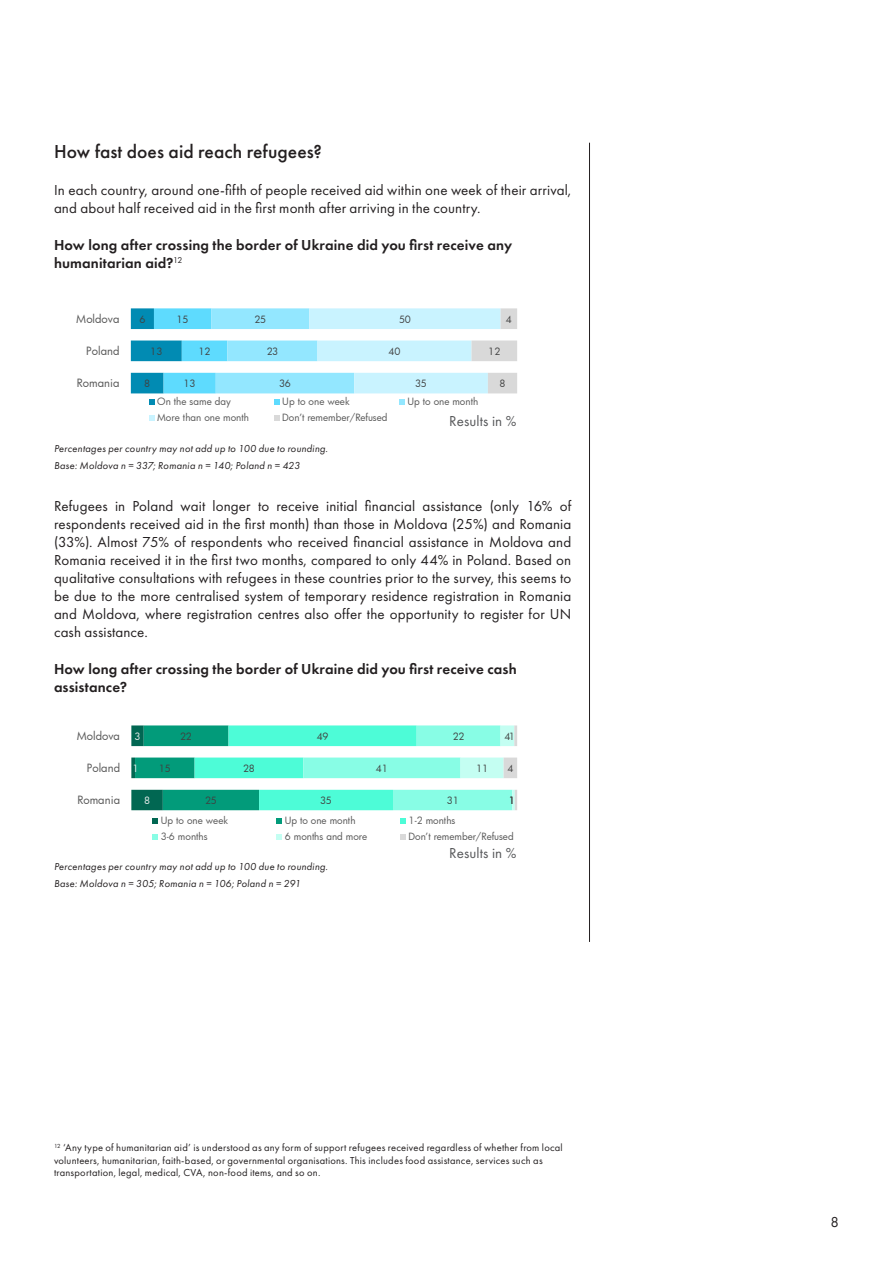
<style>
.page{position:relative;width:893px;height:1263px;background:#fff}
.page>*{position:absolute;margin:0;border:0;box-sizing:border-box;transform-origin:0 0}
.t1{font:500 19.5px "Futura PT";color:#231f20}
.t2{font:15px/18px "Futura PT";letter-spacing:.01em;color:#231f20}
.t3{font:600 15px/18.6px "Futura PT";letter-spacing:.01em;color:#231f20}
.t4{font:15px "Futura PT";letter-spacing:.01em;color:#57585a}
.t5{font:11.1px "Futura";letter-spacing:.005em;color:#595959}
.t6{font:10.5px/12.6px "Futura PT";letter-spacing:.02em;color:#231f20}
.t7{font:italic 10.5px "Futura PT";letter-spacing:.02em;color:#231f20}
.t8{font:9.75px "Futura";color:#595959}
.t9{font:9.75px "Futura";letter-spacing:-.03em;color:#404040}
.t10{font:9.75px "Futura";color:#f2f2f2}
</style>
<div class="page">
<hr style="left:589px;top:143px;width:1px;height:799px;background:#231f20">
<svg style="left:131px;top:308px;width:386px;height:85px"></svg>
<svg style="left:149px;top:399px;width:6px;height:5px"></svg>
<svg style="left:274px;top:399px;width:6px;height:5px"></svg>
<svg style="left:399px;top:399px;width:6px;height:5px"></svg>
<svg style="left:149px;top:415px;width:6px;height:5px"></svg>
<svg style="left:274px;top:415px;width:6px;height:5px"></svg>
<svg style="left:131px;top:725px;width:386px;height:85px"></svg>
<svg style="left:152px;top:818px;width:6px;height:6px"></svg>
<svg style="left:276px;top:818px;width:6px;height:6px"></svg>
<svg style="left:400px;top:818px;width:6px;height:6px"></svg>
<svg style="left:152px;top:834px;width:6px;height:6px"></svg>
<svg style="left:276px;top:834px;width:6px;height:6px"></svg>
<svg style="left:400px;top:834px;width:6px;height:6px"></svg>
<h1 class="t1" style="left:54px;top:139px;width:270px">How fast does aid reach refugees?</h1>
<h1 class="t2" style="left:54px;top:180px;width:519px">In each country, around one-fifth of people received aid within one week of their arrival, and about half received aid in the first month after arriving in the country.</h1>
<h1 class="t3" style="left:54px;top:235px;width:460px">How long after crossing the border of Ukraine did you first receive any humanitarian aid?<sup>12</sup></h1>
<p class="t5" style="left:76px;top:311px;width:45px">Moldova</p>
<p class="t5" style="left:86px;top:343px;width:35px">Poland</p>
<p class="t5" style="left:77px;top:375px;width:44px">Romania</p>
<p class="t9" style="left:139px;top:312px;width:8px">6</p>
<p class="t9" style="left:177px;top:312px;width:14px">15</p>
<p class="t9" style="left:150px;top:344px;width:14px">13</p>
<p class="t9" style="left:198px;top:344px;width:14px">12</p>
<p class="t9" style="left:144px;top:377px;width:8px">8</p>
<p class="t9" style="left:184px;top:377px;width:14px">13</p>
<p class="t9" style="left:255px;top:312px;width:13px">25</p>
<p class="t9" style="left:267px;top:344px;width:13px">23</p>
<p class="t9" style="left:279px;top:377px;width:13px">36</p>
<p class="t9" style="left:399px;top:312px;width:13px">50</p>
<p class="t9" style="left:389px;top:344px;width:13px">40</p>
<p class="t9" style="left:415px;top:377px;width:13px">35</p>
<p class="t9" style="left:506px;top:312px;width:8px">4</p>
<p class="t9" style="left:488px;top:344px;width:14px">12</p>
<p class="t9" style="left:500px;top:377px;width:8px">8</p>
<p class="t8" style="left:157px;top:395px;width:75px">On the same day</p>
<p class="t8" style="left:282px;top:395px;width:69px">Up to one week</p>
<p class="t8" style="left:407px;top:395px;width:72px">Up to one month</p>
<p class="t8" style="left:157px;top:411px;width:93px">More than one month</p>
<p class="t8" style="left:282px;top:411px;width:107px">Don’t remember/Refused</p>
<h1 class="t7" style="left:54px;top:443px;width:275px">Percentages per country may not add up to 100 due to rounding.</h1>
<h1 class="t7" style="left:54px;top:459px;width:247px">Base: Moldova n = 337; Romania n = 140; Poland n = 423</h1>
<h1 class="t2" style="left:54px;top:497px;width:519px;text-align:justify">Refugees in Poland wait longer to receive initial financial assistance (only 16% of respondents received aid in the first month) than those in Moldova (25%) and Romania (33%). Almost 75% of respondents who received financial assistance in Moldova and Romania received it in the first two months, compared to only 44% in Poland. Based on qualitative consultations with refugees in these countries prior to the survey, this seems to be due to the more centralised system of temporary residence registration in Romania and Moldova, where registration centres also offer the opportunity to register for UN cash assistance.</h1>
<h1 class="t3" style="left:54px;top:659px;width:464px;line-height:18px">How long after crossing the border of Ukraine did you first receive cash assistance?</h1>
<h1 class="t4" style="left:449px;top:412px;width:69px">Results in %</h1>
<p class="t5" style="left:77px;top:728px;width:45px">Moldova</p>
<p class="t5" style="left:87px;top:760px;width:35px">Poland</p>
<p class="t5" style="left:77px;top:792px;width:44px">Romania</p>
<p class="t10" style="left:135px;top:729px;width:8px">3</p>
<p class="t10" style="left:132px;top:762px;width:8px">1</p>
<p class="t10" style="left:144px;top:794px;width:8px">8</p>
<p class="t9" style="left:159px;top:761px;width:14px">15</p>
<p class="t9" style="left:180px;top:729px;width:13px">22</p>
<p class="t9" style="left:205px;top:794px;width:13px">25</p>
<p class="t9" style="left:243px;top:761px;width:13px">28</p>
<p class="t9" style="left:317px;top:729px;width:13px">49</p>
<p class="t9" style="left:320px;top:794px;width:13px">35</p>
<p class="t9" style="left:376px;top:761px;width:14px">41</p>
<p class="t9" style="left:453px;top:729px;width:13px">22</p>
<p class="t9" style="left:447px;top:794px;width:14px">31</p>
<p class="t9" style="left:476px;top:761px;width:14px">11</p>
<p class="t9" style="left:504px;top:729px;width:12px">41</p>
<p class="t9" style="left:507px;top:761px;width:8px">4</p>
<p class="t9" style="left:509px;top:794px;width:8px">1</p>
<p class="t8" style="left:161px;top:814px;width:69px">Up to one week</p>
<p class="t8" style="left:285px;top:814px;width:72px">Up to one month</p>
<p class="t8" style="left:409px;top:814px;width:48px">1-2 months</p>
<p class="t8" style="left:161px;top:830px;width:48px">3-6 months</p>
<p class="t8" style="left:285px;top:830px;width:84px">6 months and more</p>
<p class="t8" style="left:409px;top:830px;width:107px">Don’t remember/Refused</p>
<h1 class="t7" style="left:54px;top:860px;width:275px">Percentages per country may not add up to 100 due to rounding.</h1>
<h1 class="t7" style="left:54px;top:877px;width:248px">Base: Moldova n = 305; Romania n = 106; Poland n = 291</h1>
<h1 class="t4" style="left:449px;top:844px;width:69px">Results in %</h1>
<h1 class="t6" style="left:54px;top:1141px;width:510px"><sup>12</sup> ‘Any type of humanitarian aid’ is understood as any form of support refugees received regardless of whether from local volunteers, humanitarian, faith-based, or governmental organisations. This includes food assistance, services such as transportation, legal, medical, CVA, non-food items, and so on.</h1>
<p class="t2" style="left:830px;top:1213px;width:10px">8</p>
</div>
